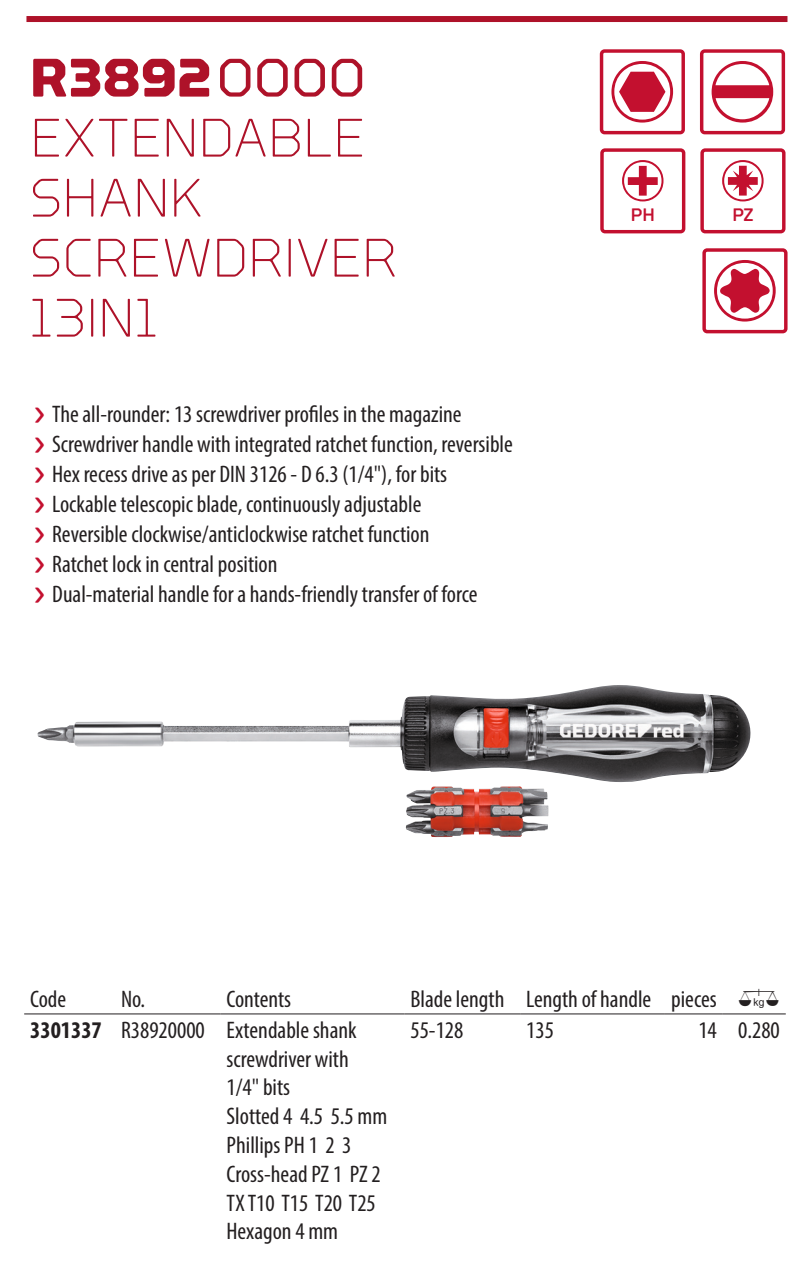
<style>
.page{position:relative;width:802px;height:1261px;background:#fff}
.page>*{position:absolute;margin:0;border:0;box-sizing:border-box;transform-origin:0 0}
.Produktname{font:300 54px/60px "GEDORE Type";color:#ae1229}
.Tabelle_Text{font:condensed 24px/28.8px "Myriad Pro";color:#231f20}
.Kopf_Text{font:condensed 24px "Myriad Pro";color:#231f20}
.Tabelle_Artikelnumme{font:condensed 24px "Myriad Pro";color:#231f20}
.Tabelle_Spalte1{font:700 condensed 24px "Myriad Pro";color:#231f20}
.Tabelle_Text_rechtsb{font:condensed 24px "Myriad Pro";color:#231f20}
.Kopf_Text_rechtsb{font:condensed 24px "Myriad Pro";color:#231f20}
.Kopf_Text_rechtsb-2{font:24px "Gedore";color:#231f20}
.t1{font:500 18px "GEDORE Type";color:#c3102f}
.s1{font-weight:700}
.s2{font-weight:400}
.s3{font-family:"GEDORE Type";font-stretch:normal;font-size:33.6px;color:#c3102f}
</style>
<div class="page">
<hr style="left:24px;top:1013px;width:91px;height:1px;background:#231f20">
<hr style="left:115px;top:1013px;width:105px;height:1px;background:#231f20">
<hr style="left:220px;top:1013px;width:184px;height:1px;background:#231f20">
<hr style="left:404px;top:1013px;width:116px;height:1px;background:#231f20">
<hr style="left:520px;top:1013px;width:144px;height:1px;background:#231f20">
<hr style="left:664px;top:1013px;width:58px;height:1px;background:#231f20">
<hr style="left:722px;top:1013px;width:63px;height:1px;background:#231f20">
<img style="left:37px;top:685px;width:714px;height:120px">
<div style="left:26px;top:16px;width:761px;height:6px;background:#ae1229"></div>
<div style="left:599px;top:49px;width:85px;height:85px;border:3px solid #c3102f;border-radius:3px"></div>
<svg style="left:611px;top:61px;width:61px;height:62px"></svg>
<div style="left:699px;top:49px;width:85px;height:85px;border:3px solid #c3102f;border-radius:3px"></div>
<svg style="left:711px;top:61px;width:61px;height:62px"></svg>
<div style="left:600px;top:148px;width:85px;height:85px;border:3px solid #c3102f;border-radius:3px"></div>
<svg style="left:622px;top:160px;width:41px;height:41px"></svg>
<div style="left:700px;top:148px;width:85px;height:85px;border:3px solid #c3102f;border-radius:3px"></div>
<svg style="left:722px;top:160px;width:41px;height:41px"></svg>
<div style="left:702px;top:248px;width:85px;height:85px;border:3px solid #c3102f;border-radius:3px"></div>
<svg style="left:714px;top:260px;width:61px;height:61px"></svg>
<p class="Produktname" style="left:30px;top:47px;width:369px"><span class="s1">R3892</span><span class="s2">0000<br></span>EXTENDABLE<br>SHANK<br>SCREWDRIVER<br>13IN1</p>
<p class="Tabelle_Text" style="left:34px;top:399px;width:429px"><span class="s3">›</span> The all-rounder: 13 screwdriver profiles in the magazine</p>
<p class="Tabelle_Text" style="left:34px;top:429px;width:480px"><span class="s3">›</span> Screwdriver handle with integrated ratchet function, reversible</p>
<p class="Tabelle_Text" style="left:34px;top:459px;width:414px"><span class="s3">›</span> Hex recess drive as per DIN 3126 - D 6.3 (1/4"), for bits</p>
<p class="Tabelle_Text" style="left:34px;top:489px;width:388px"><span class="s3">›</span> Lockable telescopic blade, continuously adjustable</p>
<p class="Tabelle_Text" style="left:34px;top:519px;width:397px"><span class="s3">›</span> Reversible clockwise/anticlockwise ratchet function</p>
<p class="Tabelle_Text" style="left:34px;top:549px;width:245px"><span class="s3">›</span> Ratchet lock in central position</p>
<p class="Tabelle_Text" style="left:34px;top:579px;width:445px"><span class="s3">›</span> Dual-material handle for a hands-friendly transfer of force</p>
<p class="t1" style="left:630px;top:205px;width:25px">PH</p>
<p class="t1" style="left:732px;top:205px;width:23px">PZ</p>
<p class="Kopf_Text" style="left:30px;top:984px;width:37px">Code</p>
<p class="Kopf_Text" style="left:121px;top:984px;width:26px">No.</p>
<p class="Kopf_Text" style="left:226px;top:984px;width:66px">Contents</p>
<p class="Kopf_Text" style="left:410px;top:984px;width:95px">Blade length</p>
<p class="Kopf_Text" style="left:526px;top:984px;width:126px">Length of handle</p>
<p class="Kopf_Text_rechtsb" style="left:671px;top:984px;width:47px">pieces</p>
<p class="Kopf_Text_rechtsb-2" style="left:737px;top:985px;width:43px">0</p>
<p class="Tabelle_Spalte1" style="left:30px;top:1015px;width:73px">3301337</p>
<p class="Tabelle_Artikelnumme" style="left:121px;top:1015px;width:85px">R38920000</p>
<p class="Tabelle_Text" style="left:226px;top:1015px;width:131px">Extendable shank screwdriver with<br>1/4" bits</p>
<p class="Tabelle_Text" style="left:226px;top:1101px;width:162px">Slotted 4 4.5 5.5 mm</p>
<p class="Tabelle_Text" style="left:226px;top:1130px;width:126px">Phillips PH 1 2 3</p>
<p class="Tabelle_Text" style="left:226px;top:1159px;width:155px">Cross-head PZ 1 PZ 2</p>
<p class="Tabelle_Text" style="left:226px;top:1188px;width:151px">TX T10 T15 T20 T25</p>
<p class="Tabelle_Text" style="left:226px;top:1217px;width:113px">Hexagon 4 mm</p>
<p class="Tabelle_Text" style="left:410px;top:1015px;width:54px">55-128</p>
<p class="Tabelle_Text" style="left:526px;top:1015px;width:29px">135</p>
<p class="Tabelle_Text_rechtsb" style="left:698px;top:1015px;width:20px">14</p>
<p class="Tabelle_Text_rechtsb" style="left:737px;top:1015px;width:43px">0.280</p>
</div>
